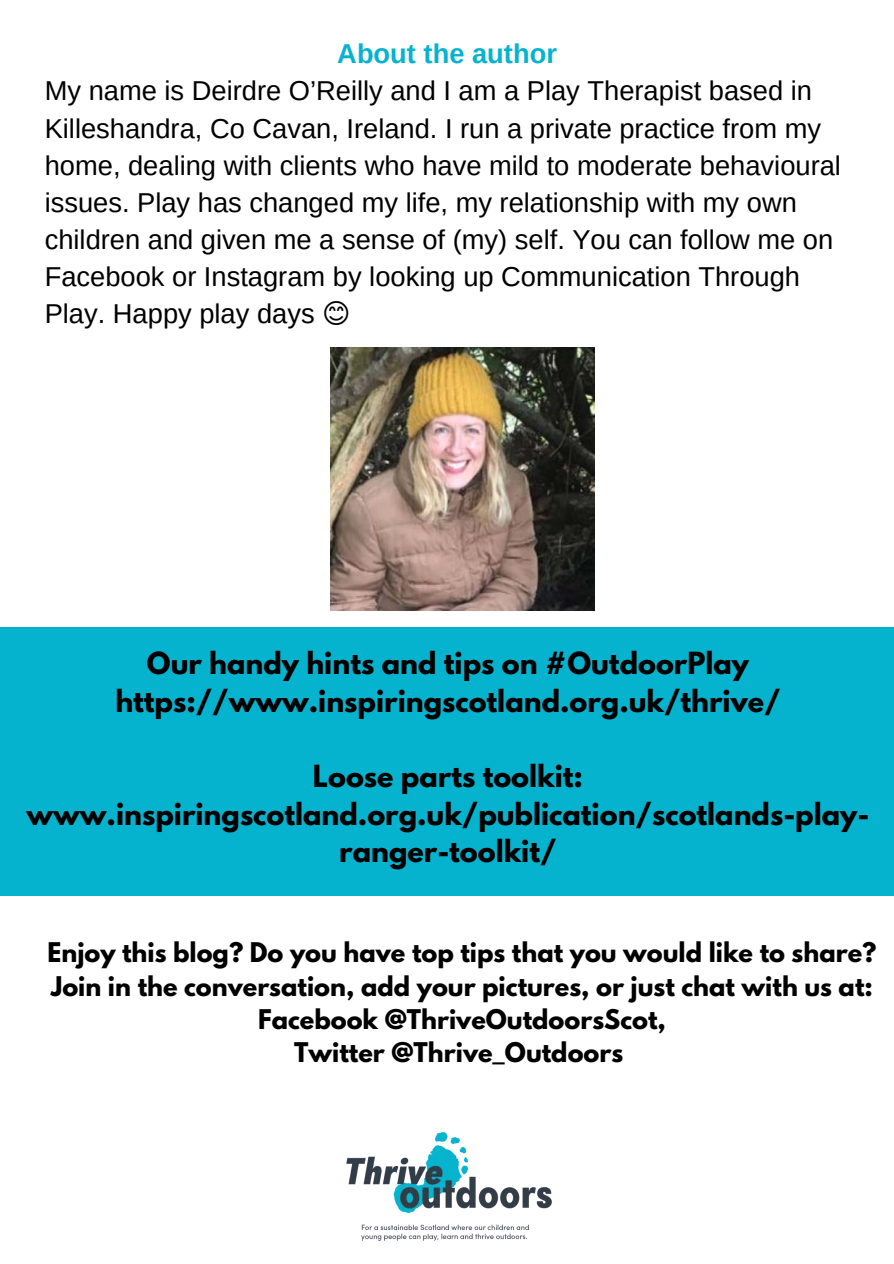
<style>
.page{position:relative;width:894px;height:1264px;background:#fff}
.page>*{position:absolute;margin:0;border:0;box-sizing:border-box;transform-origin:0 0}
.t1{font:27.3px/37.2px "Arimo";color:#000}
.t2{font:700 27.3px "Arimo";color:#06b3ce}
.t3{font:700 27px/37.7px "League Spartan";color:#000;text-align:center}
.t4{font:700 24px/33.2px "League Spartan";color:#000;text-align:center}
</style>
<div class="page">
<img style="left:346px;top:1132px;width:206px;height:109px">
<div style="left:0;top:627px;width:892px;height:268px;background:#06b3ce"></div>
<img style="left:330px;top:347px;width:264px;height:264px">
<p class="t2" style="left:337px;top:38px;width:221px">About the author</p>
<p class="t1" style="left:45px;top:72px;width:797px">My name is Deirdre O’Reilly and I am a Play Therapist based in Killeshandra, Co Cavan, Ireland. I run a private practice from my home, dealing with clients who have mild to moderate behavioural issues. Play has changed my life, my relationship with my own children and given me a sense of (my) self. You can follow me on Facebook or Instagram by looking up Communication Through Play. Happy play days</p>
<p class="t3" style="left:115px;top:647px;width:666px">Our handy hints and tips on #OutdoorPlay https://www.inspiringscotland.org.uk/thrive/</p>
<p class="t3" style="left:27px;top:760px;width:844px">Loose parts toolkit: www.inspiringscotland.org.uk/publication/scotlands-play&shy;ranger-toolkit/</p>
<p class="t4" style="left:47px;top:939px;width:830px">Enjoy this blog? Do you have top tips that you would like to share?<br>Join in the conversation, add your pictures, or just chat with us at:<br>Facebook @ThriveOutdoorsScot,<br>Twitter @Thrive_Outdoors</p>
</div>
